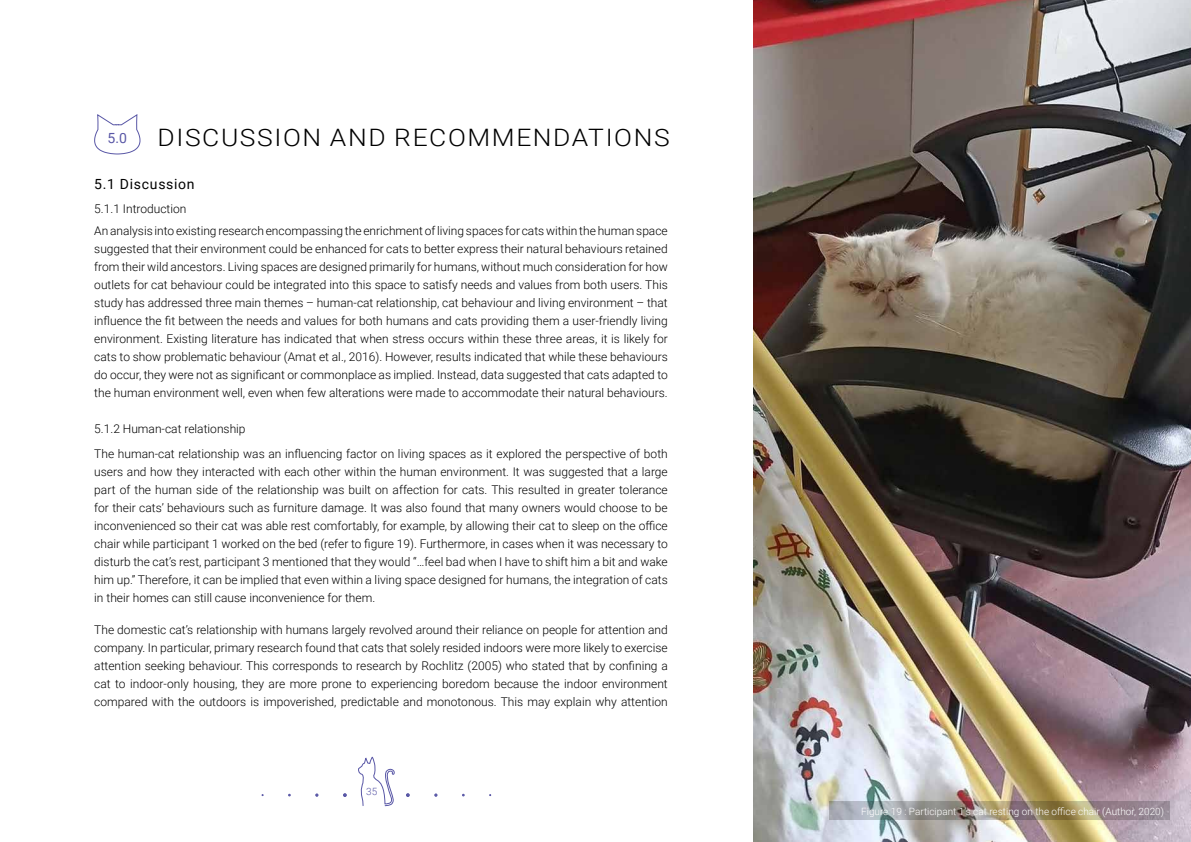
<style>
.page{position:relative;width:1191px;height:842px;background:#fff}
.page>*{position:absolute;margin:0;border:0;box-sizing:border-box;transform-origin:0 0}
.t1{font:300 24px "Roboto";letter-spacing:.06em;color:#000;scale:1.1 1}
.t2{font:14px "Roboto";letter-spacing:.05em;color:#000}
.t3{font:14px "Roboto";color:#5957a6}
.t4{font:300 12px/18px "Roboto";color:#000;text-align:justify}
.t5{font:300 10px "Roboto";color:#fff}
.t6{font:300 10px "Roboto";color:#5957a6}
</style>
<div class="page">
<svg style="left:358px;top:756px;width:37px;height:51px"></svg>
<svg style="left:406px;top:793px;width:4px;height:4px"></svg>
<svg style="left:343px;top:793px;width:4px;height:4px"></svg>
<svg style="left:94px;top:115px;width:47px;height:40px"></svg>
<img style="left:753px;top:0;width:438px;height:842px">
<img style="left:829px;top:801px;width:340px;height:19px">
<p class="t3" style="left:108px;top:129px;width:21px">5.0</p>
<h1 class="t1" style="left:158px;top:120px;width:467px">DISCUSSION AND RECOMMENDATIONS</h1>
<p class="t2" style="left:94px;top:174px;width:102px">5.1 Discussion</p>
<p class="t4" style="left:94px;top:199px;width:94px">5.1.1 Introduction</p>
<p class="t4" style="left:94px;top:222px;width:575px">An analysis into existing research encompassing the enrichment of living spaces for cats within the human space suggested that their environment could be enhanced for cats to better express their natural behaviours retained from their wild ancestors. Living spaces are designed primarily for humans, without much consideration for how outlets for cat behaviour could be integrated into this space to satisfy needs and values from both users. This study has addressed three main themes – human-cat relationship, cat behaviour and living environment – that influence the fit between the needs and values for both humans and cats providing them a user-friendly living environment. Existing literature has indicated that when stress occurs within these three areas, it is likely for cats to show problematic behaviour (Amat et al., 2016). However, results indicated that while these behaviours do occur, they were not as significant or commonplace as implied. Instead, data suggested that cats adapted to the human environment well, even when few alterations were made to accommodate their natural behaviours.</p>
<p class="t4" style="left:94px;top:419px;width:153px">5.1.2 Human-cat relationship</p>
<p class="t4" style="left:94px;top:444px;width:575px">The human-cat relationship was an influencing factor on living spaces as it explored the perspective of both users and how they interacted with each other within the human environment. It was suggested that a large part of the human side of the relationship was built on affection for cats. This resulted in greater tolerance for their cats’ behaviours such as furniture damage. It was also found that many owners would choose to be inconvenienced so their cat was able rest comfortably, for example, by allowing their cat to sleep on the office chair while participant 1 worked on the bed (refer to figure 19). Furthermore, in cases when it was necessary to disturb the cat’s rest, participant 3 mentioned that they would “…feel bad when I have to shift him a bit and wake him up.” Therefore, it can be implied that even within a living space designed for humans, the integration of cats in their homes can still cause inconvenience for them.</p>
<p class="t4" style="left:94px;top:621px;width:575px">The domestic cat’s relationship with humans largely revolved around their reliance on people for attention and company. In particular, primary research found that cats that solely resided indoors were more likely to exercise attention seeking behaviour. This corresponds to research by Rochlitz (2005) who stated that by confining a cat to indoor-only housing, they are more prone to experiencing boredom because the indoor environment compared with the outdoors is impoverished, predictable and monotonous. This may explain why attention</p>
<p class="t6" style="left:366px;top:784px;width:13px">35</p>
<p class="t5" style="left:861px;top:804px;width:304px">Figure 19 : Participant 1’s cat resting on the office chair (Author, 2020)</p>
</div>
